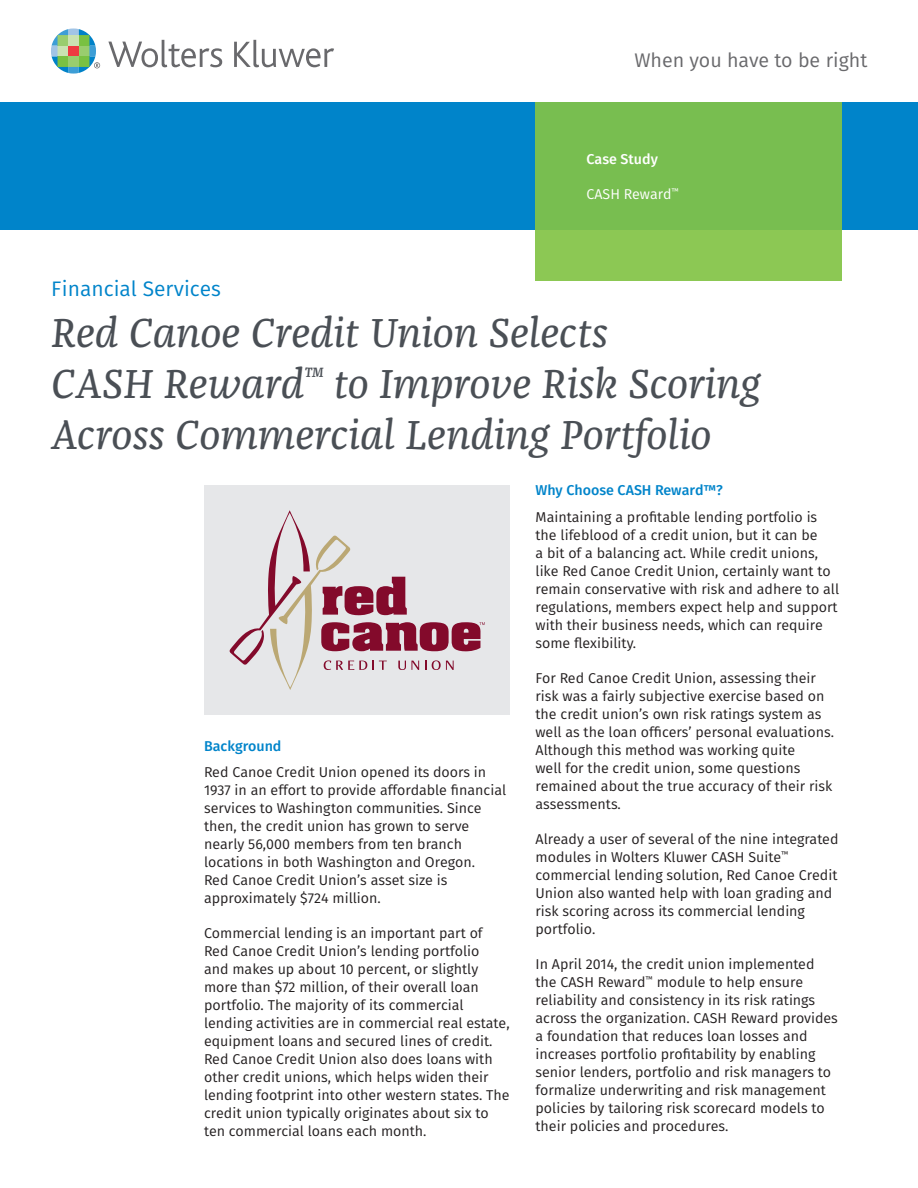
<style>
.page{position:relative;width:918px;height:1188px;background:#fff}
.page>*{position:absolute;margin:0;border:0;box-sizing:border-box;transform-origin:0 0}
.Headline{font:italic 42px/51px "Franziska Pro";color:#4a4f55}
.Division_Name{font:21px "Fira Sans";color:#0084ca}
.t1{font:19.65px "Fira Sans";color:#69696c}
.Text{font:14.25px/18px "Fira Sans";color:#231f20}
.Subhead{font:500 14.25px "Fira Sans";color:#0084ca}
.Text-2{font:14.25px "Fira Sans";color:#fff}
.Text-3{font:500 14.25px "Fira Sans";color:#fff}
</style>
<div class="page">
<svg style="left:108px;top:40px;width:114px;height:27px"></svg>
<svg style="left:234px;top:40px;width:100px;height:27px"></svg>
<svg style="left:51px;top:28px;width:49px;height:46px"></svg>
<div style="left:0;top:102px;width:918px;height:128px;background:#0084ca"></div>
<div style="left:536px;top:102px;width:306px;height:179px;background:linear-gradient(to bottom,#71bb4f,#8ac754)"></div>
<div style="left:204px;top:485px;width:306px;height:229px;background:#e6e7e9"></div>
<svg style="left:230px;top:510px;width:255px;height:180px"></svg>
<h3 class="t1" style="left:634px;top:46px;width:235px">When you have to be right</h3>
<p class="Text-3" style="left:587px;top:149px;width:73px">Case Study</p>
<p class="Text-2" style="left:587px;top:184px;width:94px">CASH Reward<sup>™</sup></p>
<p class="Division_Name" style="left:51px;top:274px;width:171px">Financial Services</p>
<p class="Headline" style="left:51px;top:308px;width:712px">Red Canoe Credit Union Selects<br>CASH Reward<sup>™</sup> to Improve Risk Scoring<br>Across Commercial Lending Portfolio</p>
<p class="Subhead" style="left:204px;top:736px;width:79px">Background</p>
<p class="Text" style="left:204px;top:763px;width:304px">Red Canoe Credit Union opened its doors in 1937 in an effort to provide affordable financial services to Washington communities. Since then, the credit union has grown to serve nearly 56,000 members from ten branch locations in both Washington and Oregon.<br>Red Canoe Credit Union’s asset size is approximately $724 million.</p>
<p class="Text" style="left:204px;top:924px;width:307px">Commercial lending is an important part of Red Canoe Credit Union’s lending portfolio<br>and makes up about 10 percent, or slightly more than $72 million, of their overall loan portfolio. The majority of its commercial lending activities are in commercial real estate, equipment loans and secured lines of credit.<br>Red Canoe Credit Union also does loans with other credit unions, which helps widen their lending footprint into other western states. The credit union typically originates about six to ten commercial loans each month.</p>
<p class="Subhead" style="left:536px;top:480px;width:189px">Why Choose CASH Reward™?</p>
<p class="Text" style="left:536px;top:508px;width:305px">Maintaining a profitable lending portfolio is the lifeblood of a credit union, but it can be<br>a bit of a balancing act. While credit unions, like Red Canoe Credit Union, certainly want to remain conservative with risk and adhere to all regulations, members expect help and support with their business needs, which can require some flexibility.</p>
<p class="Text" style="left:536px;top:669px;width:300px">For Red Canoe Credit Union, assessing their risk was a fairly subjective exercise based on the credit union’s own risk ratings system as well as the loan officers’ personal evaluations.<br>Although this method was working quite<br>well for the credit union, some questions remained about the true accuracy of their risk assessments.</p>
<p class="Text" style="left:536px;top:830px;width:305px">Already a user of several of the nine integrated modules in Wolters Kluwer CASH Suite<sup>™ </sup>commercial lending solution, Red Canoe Credit Union also wanted help with loan grading and risk scoring across its commercial lending portfolio.</p>
<p class="Text" style="left:536px;top:955px;width:304px">In April 2014, the credit union implemented the CASH Reward<sup>™</sup> module to help ensure reliability and consistency in its risk ratings across the organization. CASH Reward provides a foundation that reduces loan losses and increases portfolio profitability by enabling senior lenders, portfolio and risk managers to formalize underwriting and risk management policies by tailoring risk scorecard models to their policies and procedures.</p>
</div>
